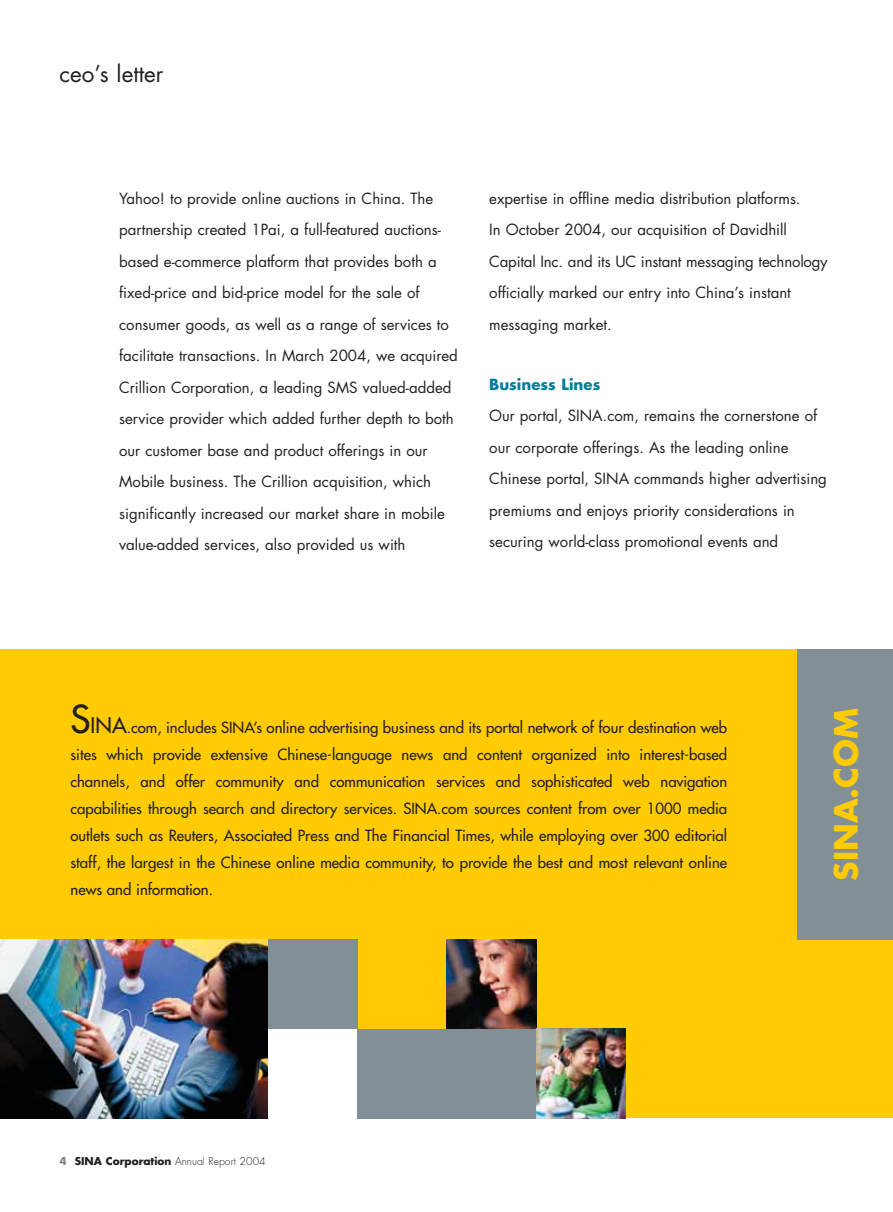
<style>
.page{position:relative;width:893px;height:1212px;background:#fff}
.page>*{position:absolute;margin:0;border:0;box-sizing:border-box;transform-origin:0 0}
.t1{font:700 31.5px "Futura";color:#ffcb04}
.t2{font:22.5px "Futura";color:#231f20}
.t3{font:15px/31.5px "Futura";color:#231f20}
.t4{font:15px/27px "Futura";color:#231f20;text-align:justify}
.t5{font:700 15px "Futura";color:#007e9b}
.t6{font:300 10.5px "Futura";color:#231f20}
.s1{font-size:37.5px}
.s2{font-size:21px}
.s3{font-weight:700;color:#808284}
.s4{font-weight:700}
</style>
<div class="page">
<div style="left:0;top:649px;width:892px;height:469px;background:#ffcb04"></div>
<img style="left:0;top:940px;width:268px;height:178px">
<div style="left:268px;top:940px;width:89px;height:89px;background:#828f97"></div>
<img style="left:446px;top:940px;width:90px;height:89px">
<div style="left:268px;top:1029px;width:89px;height:89px;background:#fff"></div>
<div style="left:357px;top:1029px;width:179px;height:89px;background:#828f97"></div>
<img style="left:536px;top:1029px;width:89px;height:89px">
<div style="left:797px;top:649px;width:95px;height:290px;background:#828f97"></div>
<h2 class="t2" style="left:60px;top:64px;width:105px">ceo’s letter</h2>
<p class="t3" style="left:119px;top:184px;width:340px">Yahoo! to provide online auctions in China. The partnership created 1Pai, a full-featured auctions&shy;based e-commerce platform that provides both a fixed-price and bid-price model for the sale of consumer goods, as well as a range of services to facilitate transactions. In March 2004, we acquired Crillion Corporation, a leading SMS valued-added service provider which added further depth to both our customer base and product offerings in our Mobile business. The Crillion acquisition, which significantly increased our market share in mobile value-added services, also provided us with</p>
<p class="t3" style="left:489px;top:184px;width:340px">expertise in offline media distribution platforms.<br>In October 2004, our acquisition of Davidhill Capital Inc. and its UC instant messaging technology officially marked our entry into China’s instant messaging market.</p>
<p class="t5" style="left:489px;top:377px;width:113px">Business Lines</p>
<p class="t3" style="left:489px;top:401px;width:339px">Our portal, SINA.com, remains the cornerstone of our corporate offerings. As the leading online Chinese portal, SINA commands higher advertising premiums and enjoys priority considerations in securing world-class promotional events and</p>
<p class="t4" style="left:70px;top:715px;width:658px"><span class="s1">S</span><span class="s2">INA</span>.com, includes SINA’s online advertising business and its portal network of four destination web sites which provide extensive Chinese-language news and content organized into interest-based channels, and offer community and communication services and sophisticated web navigation capabilities through search and directory services. SINA.com sources content from over 1000 media outlets such as Reuters, Associated Press and The Financial Times, while employing over 300 editorial staff, the largest in the Chinese online media community, to provide the best and most relevant online news and information.</p>
<p class="t6" style="left:60px;top:1157px;width:208px"><span class="s3">4</span> <span class="s4">SINA Corporation</span> Annual Report 2004</p>
<h1 class="t1" style="left:831px;top:881px;width:174px;rotate:-90deg">SINA.COM</h1>
</div>
